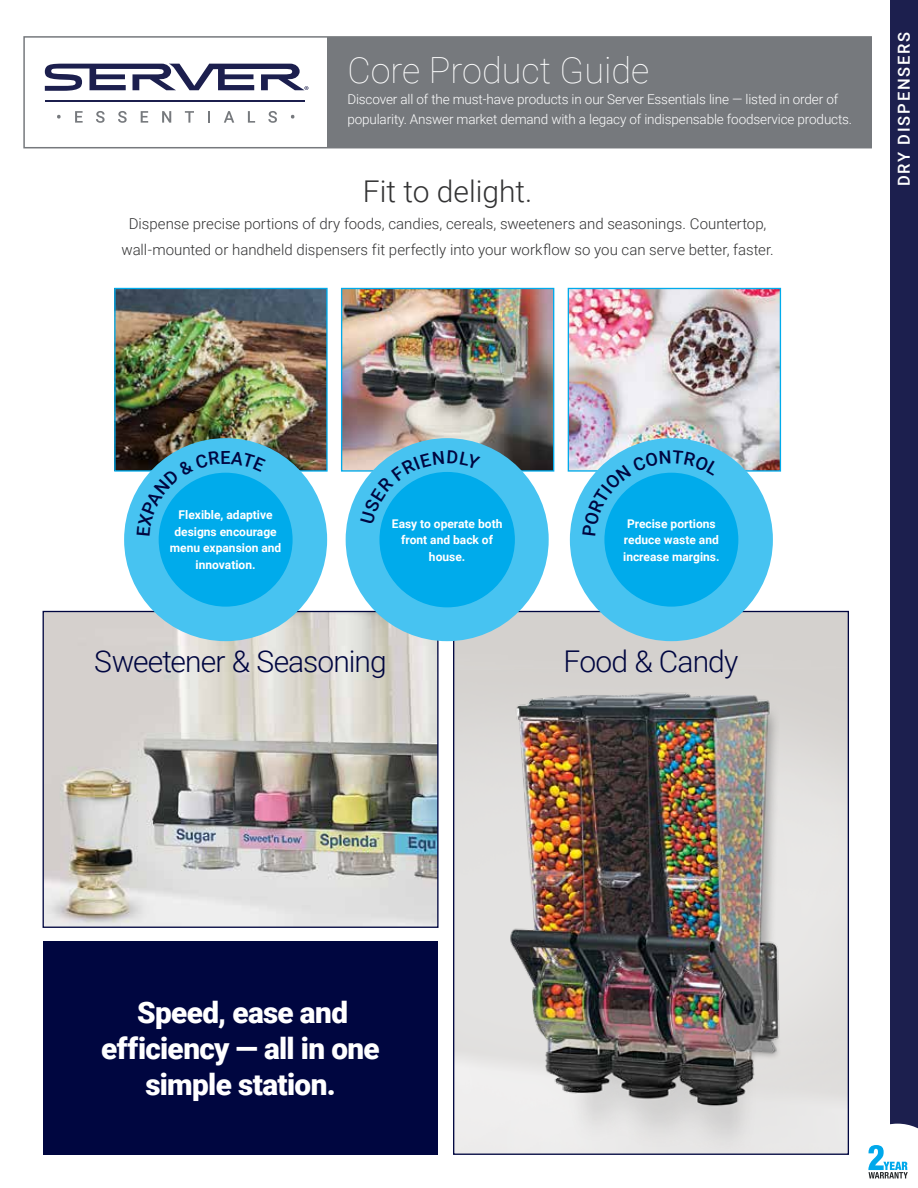
<style>
.page{position:relative;width:918px;height:1188px;background:#fff}
.page>*{position:absolute;margin:0;border:0;box-sizing:border-box;transform-origin:0 0}
.t1{font:100 36px "Roboto";color:#fff}
.t2{font:300 30px "Roboto";letter-spacing:-.03em;color:#000640}
.t3{font:300 30px "Roboto";color:#333334}
.t4{font:900 29.7px/35.7px "Roboto";letter-spacing:-.02em;color:#fff;text-align:center}
.t5{font:500 16.5px "Roboto";letter-spacing:.11em;color:#fff}
.t6{font:300 15px/25.5px "Roboto";color:#333334;text-align:center}
.t7{font:300 13.5px/19.5px "Roboto";letter-spacing:-.01em;color:#fff}
.t8{font:700 12px/16.5px "Roboto";color:#fff;text-align:center}
</style>
<div class="page">
<div style="left:23px;top:36px;width:849px;height:112px;border:2px solid #76797d"></div>
<hr style="left:45px;top:101px;width:260px;height:1px;background:#1c1f4e">
<svg style="left:57px;top:115px;width:4px;height:4px"></svg>
<svg style="left:75px;top:111px;width:8px;height:12px"></svg>
<svg style="left:96px;top:111px;width:9px;height:12px"></svg>
<svg style="left:118px;top:111px;width:9px;height:12px"></svg>
<svg style="left:141px;top:111px;width:7px;height:12px"></svg>
<svg style="left:162px;top:111px;width:9px;height:12px"></svg>
<svg style="left:185px;top:111px;width:9px;height:12px"></svg>
<svg style="left:208px;top:111px;width:2px;height:12px"></svg>
<svg style="left:224px;top:111px;width:10px;height:12px"></svg>
<svg style="left:248px;top:111px;width:7px;height:12px"></svg>
<svg style="left:268px;top:111px;width:9px;height:12px"></svg>
<svg style="left:291px;top:115px;width:3px;height:4px"></svg>
<svg style="left:45px;top:64px;width:263px;height:27px"></svg>
<div style="left:327px;top:38px;width:545px;height:109px;background:#76797d"></div>
<img style="left:116px;top:290px;width:210px;height:180px">
<div style="left:114px;top:288px;width:214px;height:184px;border:1px solid #00abeb"></div>
<img style="left:570px;top:290px;width:209px;height:180px">
<div style="left:568px;top:288px;width:213px;height:184px;border:1px solid #00abeb"></div>
<img style="left:343px;top:290px;width:209px;height:180px">
<div style="left:341px;top:288px;width:213px;height:184px;border:1px solid #00abeb"></div>
<div style="left:890px;top:0;width:28px;height:1188px;background:#1c1f4e"></div>
<img style="left:45px;top:613px;width:392px;height:313px">
<div style="left:124px;top:438px;width:203px;height:203px;background:#47c3f1;border-radius:50%"></div>
<div style="left:159px;top:473px;width:134px;height:134px;background:#00abeb;border-radius:50%"></div>
<div style="left:570px;top:438px;width:203px;height:203px;background:#47c3f1;border-radius:50%"></div>
<div style="left:604px;top:473px;width:134px;height:134px;background:#00abeb;border-radius:50%"></div>
<div style="left:346px;top:438px;width:203px;height:203px;background:#47c3f1;border-radius:50%"></div>
<div style="left:380px;top:473px;width:134px;height:134px;background:#00abeb;border-radius:50%"></div>
<div style="left:43px;top:942px;width:395px;height:213px;background:#000640"></div>
<svg style="left:868px;top:1124px;width:50px;height:64px"></svg>
<img style="left:494px;top:654px;width:355px;height:501px">
<svg style="left:137px;top:451px;width:129px;height:85px"></svg>
<svg style="left:583px;top:451px;width:137px;height:85px"></svg>
<svg style="left:360px;top:451px;width:121px;height:73px"></svg>
<h1 class="t1" style="left:347px;top:45px;width:304px">Core Product Guide</h1>
<p class="t7" style="left:347px;top:89px;width:506px">Discover all of the must-have products in our Server Essentials line — listed in order of popularity. Answer market demand with a legacy of indispensable foodservice products.</p>
<h2 class="t3" style="left:363px;top:170px;width:171px">Fit to delight.</h2>
<p class="t6" style="left:122px;top:210px;width:654px">Dispense precise portions of dry foods, candies, cereals, sweeteners and seasonings. Countertop, wall-mounted or handheld dispensers fit perfectly into your workflow so you can serve better, faster.</p>
<p class="t5" style="left:892px;top:186px;width:156px;rotate:-90deg">DRY DISPENSERS</p>
<p class="t8" style="left:170px;top:506px;width:113px">Flexible, adaptive designs encourage menu expansion and innovation.</p>
<p class="t8" style="left:623px;top:515px;width:98px">Precise portions reduce waste and increase margins.</p>
<p class="t8" style="left:392px;top:515px;width:112px">Easy to operate both front and back of house.</p>
<h2 class="t2" style="left:94px;top:640px;width:294px">Sweetener &amp; Seasoning</h2>
<h2 class="t2" style="left:564px;top:641px;width:176px">Food &amp; Candy</h2>
<h3 class="t4" style="left:101px;top:994px;width:280px">Speed, ease and efficiency — all in one simple station.</h3>
</div>
